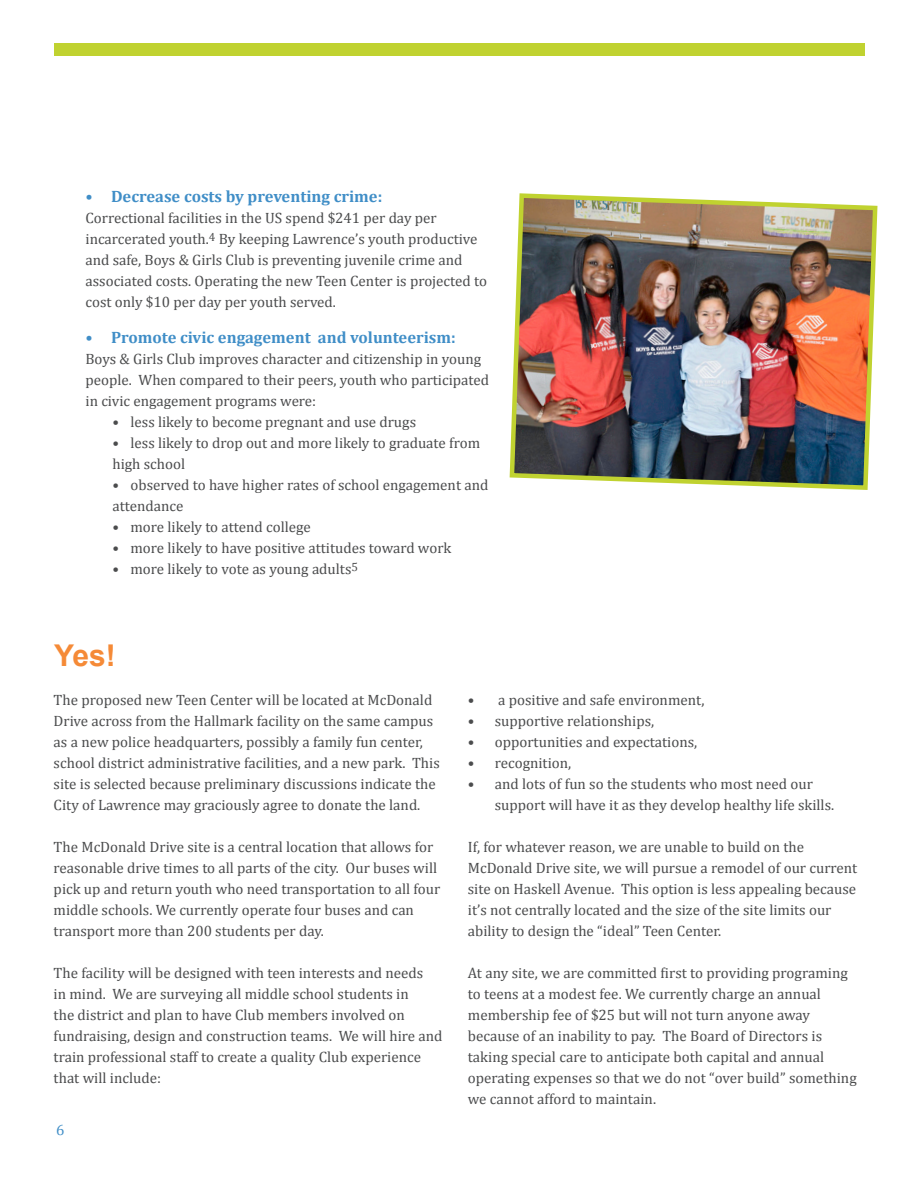
<style>
.page{position:relative;width:918px;height:1188px;background:#fff}
.page>*{position:absolute;margin:0;border:0;box-sizing:border-box;transform-origin:0 0}
.Page_header{font:700 30px "Arial";color:#f58a37}
.t1{font:700 16.5px "Cambria";color:#408ec7}
.Page_header-2{font:15px/21px "Cambria";color:#4b4c4d}
.t2{font:15px "Cambria";color:#408ec7}
</style>
<div class="page">
<div style="left:54px;top:43px;width:811px;height:13px;background:#c0d230"></div>
<img style="left:509px;top:193px;width:369px;height:297px">
<p class="t1" style="left:86px;top:185px;width:298px">• Decrease costs by preventing crime:</p>
<p class="Page_header-2" style="left:86px;top:207px;width:403px">Correctional facilities in the US spend $241 per day per incarcerated youth.<sup>4</sup> By keeping Lawrence’s youth productive and safe, Boys &amp; Girls Club is preventing juvenile crime and associated costs. Operating the new Teen Center is projected to cost only $10 per day per youth served.</p>
<p class="t1" style="left:86px;top:326px;width:372px">• Promote civic engagement and volunteerism:</p>
<p class="Page_header-2" style="left:86px;top:348px;width:405px">Boys &amp; Girls Club improves character and citizenship in young people. When compared to their peers, youth who participated in civic engagement programs were:</p>
<p class="Page_header-2" style="left:112px;top:411px;width:305px">• less likely to become pregnant and use drugs</p>
<p class="Page_header-2" style="left:112px;top:432px;width:369px">• less likely to drop out and more likely to graduate from high school</p>
<p class="Page_header-2" style="left:112px;top:474px;width:377px">• observed to have higher rates of school engagement and attendance</p>
<p class="Page_header-2" style="left:112px;top:516px;width:200px">• more likely to attend college</p>
<p class="Page_header-2" style="left:112px;top:537px;width:340px">• more likely to have positive attitudes toward work</p>
<p class="Page_header-2" style="left:112px;top:558px;width:247px">• more likely to vote as young adults<sup>5</sup></p>
<p class="Page_header" style="left:54px;top:635px;width:63px">Yes!</p>
<p class="Page_header-2" style="left:54px;top:689px;width:388px">The proposed new Teen Center will be located at McDonald Drive across from the Hallmark facility on the same campus as a new police headquarters, possibly a family fun center, school district administrative facilities, and a new park. This site is selected because preliminary discussions indicate the City of Lawrence may graciously agree to donate the land.</p>
<p class="Page_header-2" style="left:54px;top:836px;width:388px">The McDonald Drive site is a central location that allows for reasonable drive times to all parts of the city. Our buses will pick up and return youth who need transportation to all four middle schools. We currently operate four buses and can transport more than 200 students per day.</p>
<p class="Page_header-2" style="left:54px;top:962px;width:390px">The facility will be designed with teen interests and needs<br>in mind. We are surveying all middle school students in<br>the district and plan to have Club members involved on fundraising, design and construction teams. We will hire and train professional staff to create a quality Club experience</p>
<p class="Page_header-2" style="left:54px;top:1067px;width:109px">that will include:</p>
<p class="t2" style="left:56px;top:1121px;width:10px">6</p>
<p class="Page_header-2" style="left:468px;top:689px;width:238px">• a positive and safe environment,</p>
<p class="Page_header-2" style="left:468px;top:710px;width:188px">• supportive relationships,</p>
<p class="Page_header-2" style="left:468px;top:731px;width:231px">• opportunities and expectations,</p>
<p class="Page_header-2" style="left:468px;top:752px;width:105px">• recognition,</p>
<p class="Page_header-2" style="left:495px;top:773px;width:341px;text-indent:-27px">• and lots of fun so the students who most need our support will have it as they develop healthy life skills.</p>
<p class="Page_header-2" style="left:468px;top:836px;width:391px">If, for whatever reason, we are unable to build on the McDonald Drive site, we will pursue a remodel of our current site on Haskell Avenue. This option is less appealing because it’s not centrally located and the size of the site limits our ability to design the “ideal” Teen Center.</p>
<p class="Page_header-2" style="left:468px;top:962px;width:390px">At any site, we are committed first to providing programing to teens at a modest fee. We currently charge an annual membership fee of $25 but will not turn anyone away because of an inability to pay. The Board of Directors is taking special care to anticipate both capital and annual operating expenses so that we do not “over build” something we cannot afford to maintain.</p>
</div>
